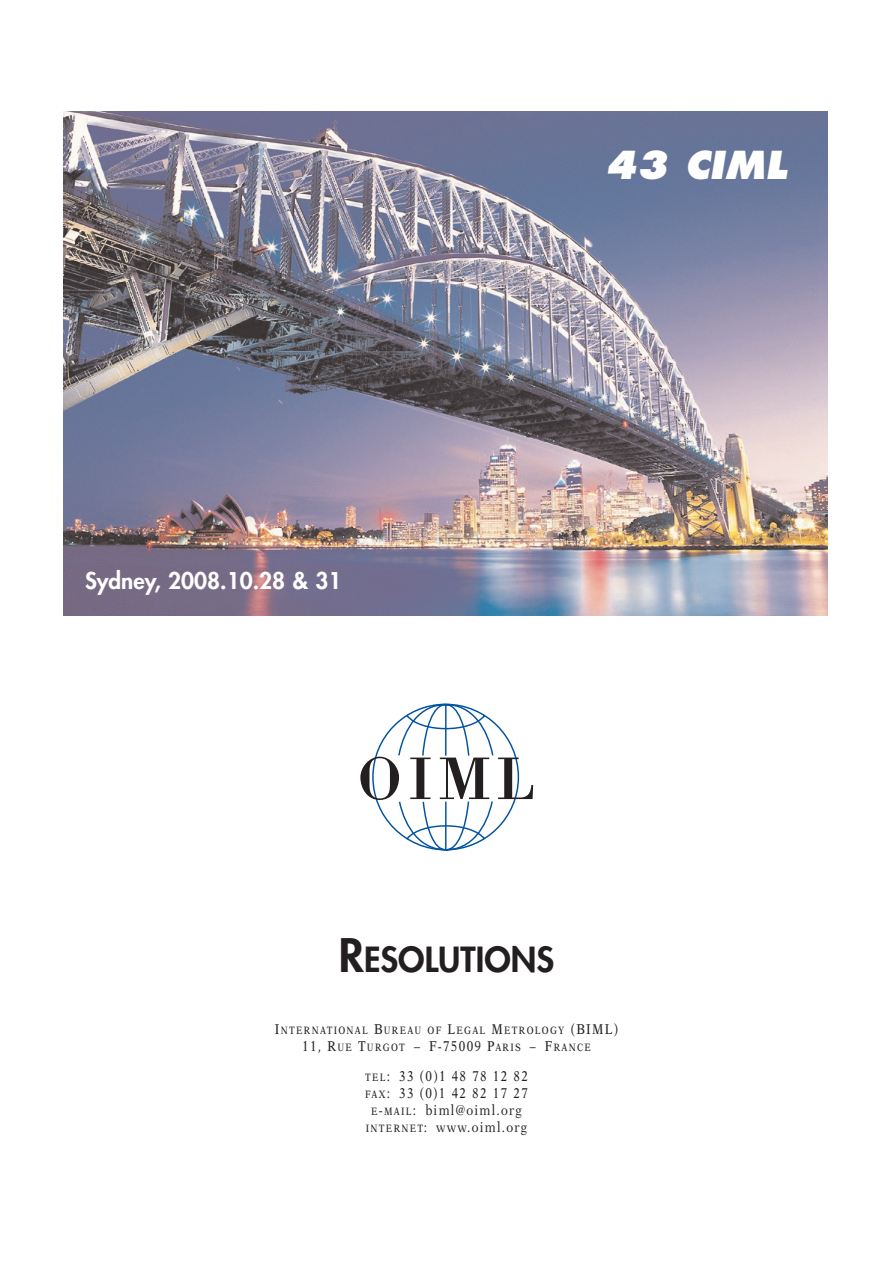
<style>
.page{position:relative;width:893px;height:1263px;background:#fff}
.page>*{position:absolute;margin:0;border:0;box-sizing:border-box;transform-origin:0 0}
.t1{font:italic 800 37.5px "Futura";color:#fff}
.t2{font:800 33.75px "Futura";color:#231f20}
.t3{font:800 22.5px "Futura";color:#fff}
.t4{font:14.25px/17.1px "New Aster";letter-spacing:.11em;color:#231f20;text-align:center;scale:.83 1}
.t5{font:10.65px "New Aster";letter-spacing:.145em;color:#231f20;scale:.83 1}
.s1{font-size:45px}
.s2{font-size:14.25px}
.s3{font-size:10.65px}
</style>
<div class="page">
<img style="left:64px;top:111px;width:763px;height:504px">
<svg style="left:360px;top:703px;width:173px;height:148px"></svg>
<h1 class="t1" style="left:605px;top:149px;width:189px">43 CIML</h1>
<h3 class="t3" style="left:85px;top:570px;width:258px">Sydney, 2008.10.28 &amp; 31</h3>
<h2 class="t2" style="left:339px;top:943px;width:217px"><span class="s1">R</span>ESOLUTIONS</h2>
<p class="t5" style="left:275px;top:1026px;width:415px"><span class="s2">I</span>NTERNATIONAL <span class="s2">B</span>UREAU OF <span class="s2">L</span>EGAL <span class="s2">M</span>ETROLOGY <span class="s2">(BIML)</span></p>
<p class="t4" style="left:302px;top:1032px;width:349px;line-height:29.8px">11, R<span class="s3">UE</span> T<span class="s3">URGOT</span> – F-75009 P<span class="s3">ARIS</span> – F<span class="s3">RANCE<br>TEL</span>: 33 (0)1 48 78 12 82</p>
<p class="t4" style="left:365px;top:1085px;width:198px"><span class="s3">FAX</span>: 33 (0)1 42 82 17 27<br><span class="s3">E</span>-<span class="s3">MAIL</span>: biml@oiml.org<br><span class="s3">INTERNET</span>: www.oiml.org</p>
</div>
